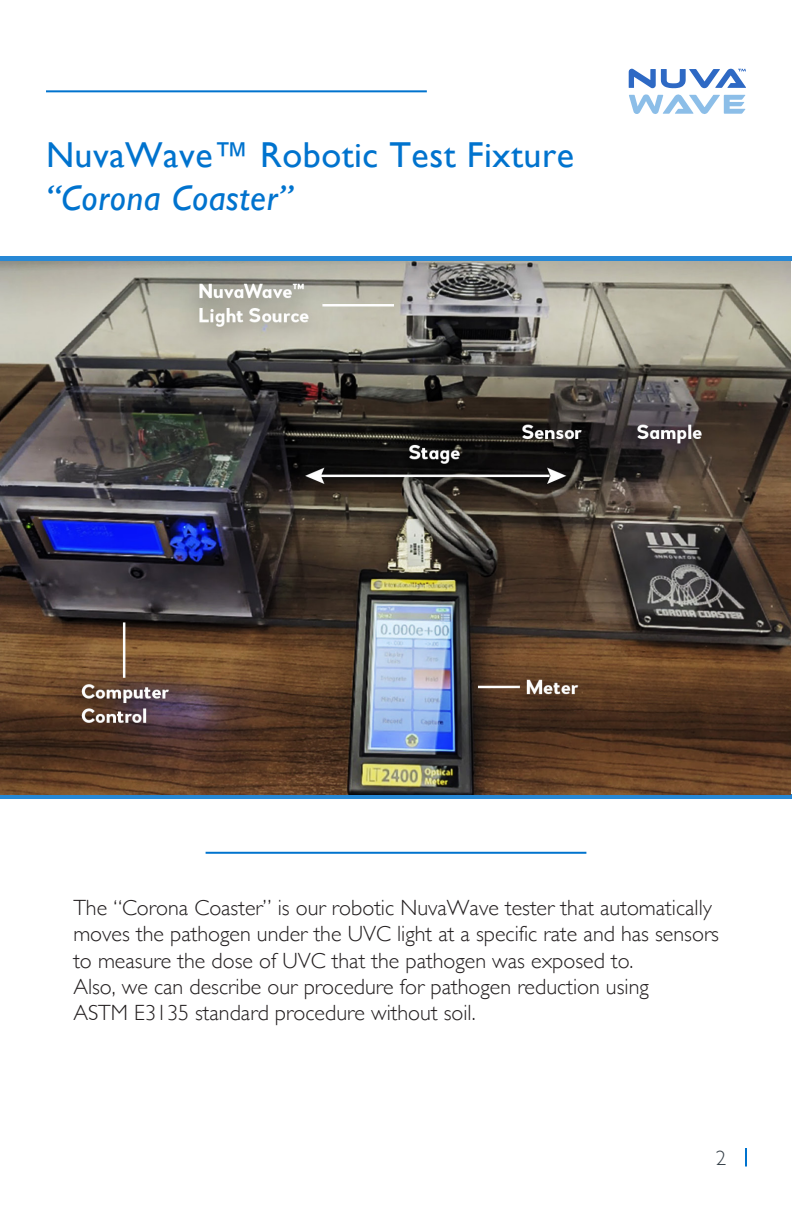
<style>
.page{position:relative;width:792px;height:1224px;background:#fff}
.page>*{position:absolute;margin:0;border:0;box-sizing:border-box;transform-origin:0 0}
.t1{font:36px "Gill Sans";letter-spacing:.015em;color:#0073ce}
.t2{font:italic 36px "Gill Sans";letter-spacing:.015em;color:#0073ce}
.t3{font:300 22px/26.4px "Gill Sans";color:#231f20}
.t4{font:300 21px "Gill Sans";color:#38424a}
</style>
<div class="page">
<hr style="left:0;top:256px;width:792px;height:4px;background:#2788d5">
<div style="left:0;top:794px;width:792px;height:5px;background:#2788d5"></div>
<svg style="left:745px;top:1148px;width:2px;height:19px"></svg>
<hr style="left:46px;top:90px;width:381px;height:2px;background:#0073ce">
<hr style="left:206px;top:852px;width:380px;height:2px;background:#0073ce">
<img style="left:0;top:261px;width:791px;height:533px">
<svg style="left:629px;top:69px;width:117px;height:45px"></svg>
<h1 class="t1" style="left:46px;top:134px;width:530px">NuvaWave™ Robotic Test Fixture</h1>
<h1 class="t2" style="left:46px;top:177px;width:248px">“Corona Coaster”</h1>
<p class="t3" style="left:73px;top:893px;width:647px">The “Corona Coaster” is our robotic NuvaWave tester that automatically moves the pathogen under the UVC light at a specific rate and has sensors to measure the dose of UVC that the pathogen was exposed to.<br>Also, we can describe our procedure for pathogen reduction using<br>ASTM E3135 standard procedure without soil.</p>
<p class="t4" style="left:716px;top:1141px;width:12px">2</p>
</div>
